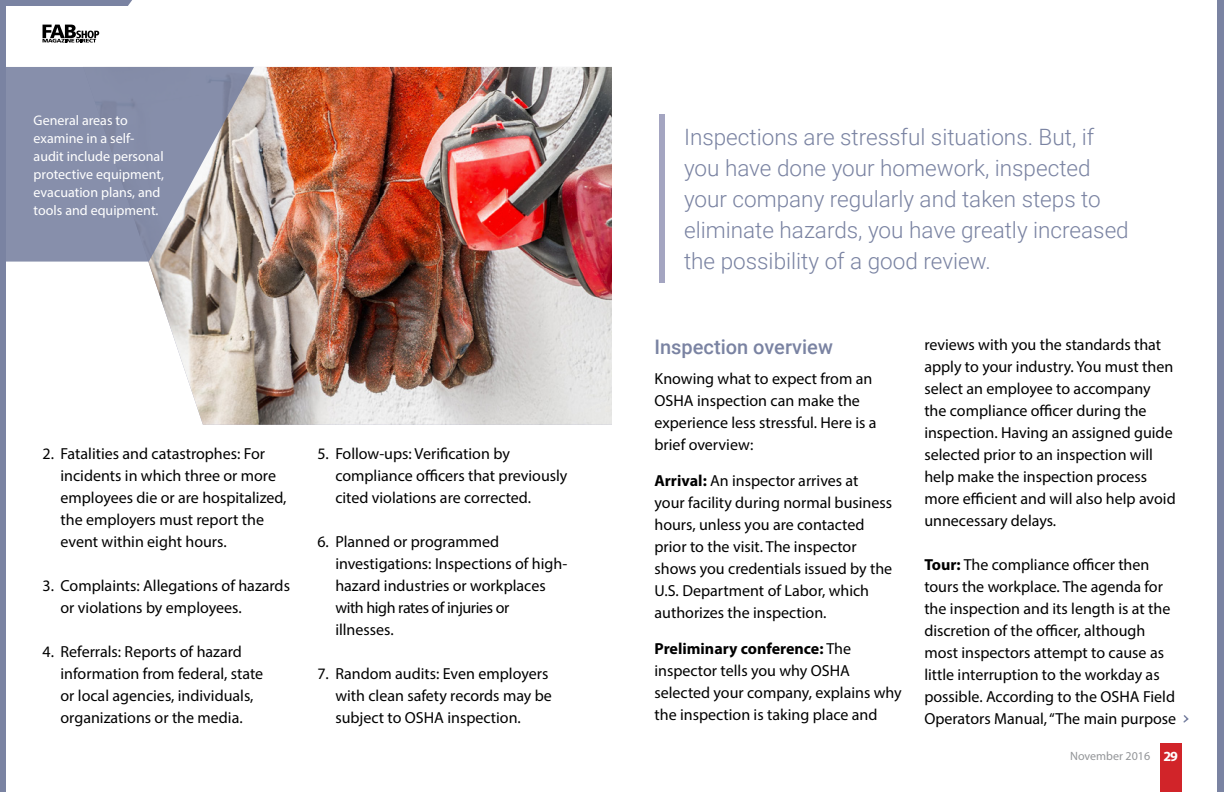
<style>
.page{position:relative;width:1224px;height:792px;background:#fff}
.page>*{position:absolute;margin:0;border:0;box-sizing:border-box;transform-origin:0 0}
.t1{font:300 22.5px/30.9px "Roboto";color:#7a83a2}
.t2{font:500 20px "Roboto";color:#7a83a2}
.t3{font:16px/22px "Myriad Pro";color:#000}
.t4{font:14px/18px "Myriad Pro";color:#fff}
.t5{font:12px "Myriad Hebrew";color:#939598}
.s1{font-weight:700}
.s2{font-family:"Myriad Pro";font-weight:700;font-size:14px;color:#fff}
</style>
<div class="page">
<img style="left:148px;top:67px;width:464px;height:358px">
<svg style="left:6px;top:67px;width:248px;height:195px;background:#9195a9"></svg>
<div style="left:659px;top:114px;width:6px;height:169px;background:#a4a5c1"></div>
<div style="left:1218px;top:0;width:6px;height:792px;background:#7a83a2"></div>
<svg style="left:6px;top:0;width:126px;height:6px"></svg>
<div style="left:0;top:0;width:6px;height:792px;background:#7a83a2"></div>
<svg style="left:1183px;top:715px;width:6px;height:8px"></svg>
<div style="left:1160px;top:743px;width:21px;height:49px;background:#d12429"></div>
<svg style="left:43px;top:25px;width:56px;height:18px"></svg>
<p class="t4" style="left:34px;top:111px;width:132px">General areas to examine in a self&shy;audit include personal protective equipment, evacuation plans, and tools and equipment.</p>
<p class="t3" style="left:61px;top:442px;width:228px;text-indent:-18px">2. Fatalities and catastrophes: For incidents in which three or more employees die or are hospitalized, the employers must report the event within eight hours.</p>
<p class="t3" style="left:61px;top:574px;width:231px;text-indent:-18px">3. Complaints: Allegations of hazards or violations by employees.</p>
<p class="t3" style="left:61px;top:640px;width:204px;text-indent:-18px">4. Referrals: Reports of hazard information from federal, state or local agencies, individuals, organizations or the media.</p>
<p class="t3" style="left:335px;top:442px;width:234px;text-indent:-18px">5. Follow-ups: Verification by compliance officers that previously cited violations are corrected.</p>
<p class="t3" style="left:335px;top:530px;width:234px;text-indent:-18px">6. Planned or programmed investigations: Inspections of high&shy;hazard industries or workplaces with high rates of injuries or illnesses.</p>
<p class="t3" style="left:335px;top:662px;width:218px;text-indent:-18px">7. Random audits: Even employers with clean safety records may be subject to OSHA inspection.</p>
<h1 class="t1" style="left:684px;top:121px;width:446px">Inspections are stressful situations. But, if you have done your homework, inspected your company regularly and taken steps to eliminate hazards, you have greatly increased the possibility of a good review.</h1>
<p class="t2" style="left:655px;top:333px;width:180px">Inspection overview</p>
<p class="t3" style="left:655px;top:367px;width:224px">Knowing what to expect from an<br>OSHA inspection can make the experience less stressful. Here is a brief overview:</p>
<p class="t3" style="left:655px;top:469px;width:239px"><span class="s1">Arrival:</span> An inspector arrives at your facility during normal business hours, unless you are contacted prior to the visit. The inspector shows you credentials issued by the U.S. Department of Labor, which authorizes the inspection.</p>
<p class="t3" style="left:655px;top:637px;width:249px"><span class="s1">Preliminary conference:</span> The inspector tells you why OSHA selected your company, explains why the inspection is taking place and</p>
<p class="t3" style="left:924px;top:333px;width:253px">reviews with you the standards that apply to your industry. You must then select an employee to accompany the compliance officer during the inspection. Having an assigned guide selected prior to an inspection will help make the inspection process more efficient and will also help avoid unnecessary delays.</p>
<p class="t3" style="left:924px;top:553px;width:253px"><span class="s1">Tour:</span> The compliance officer then tours the workplace. The agenda for the inspection and its length is at the discretion of the officer, although most inspectors attempt to cause as little interruption to the workday as possible. According to the OSHA Field Operators Manual, “The main purpose</p>
<p class="t5" style="left:1070px;top:749px;width:109px">November 2016 <span class="s2">29</span></p>
</div>
